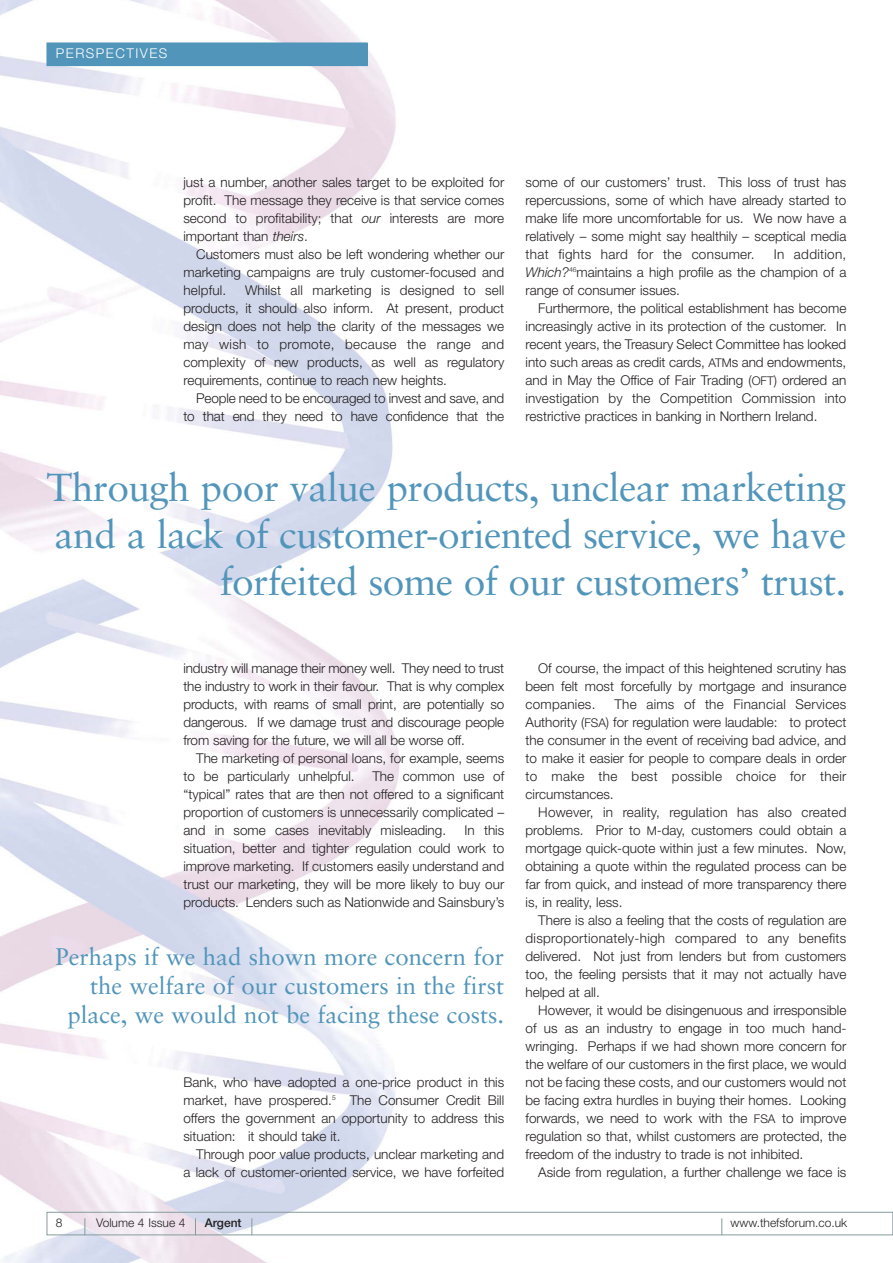
<style>
.page{position:relative;width:893px;height:1263px;background:#fff}
.page>*{position:absolute;margin:0;border:0;box-sizing:border-box;transform-origin:0 0}
.t1{font:39px/47px "Sabon";letter-spacing:-.015em;color:#5195ba;text-align:right}
.t2{font:24px/28.8px "Sabon";color:#5195ba;text-align:right}
.t3{font:300 13.5px/18px "Helvetica Neue";color:#231f20;text-align:justify}
.t4{font:300 13.5px "Helvetica Neue";letter-spacing:.11em;color:#fff}
.t5{font:300 12px "Helvetica Neue";color:#231f20}
.t6{font:500 12px "Helvetica Neue";color:#231f20}
.s1{font-style:italic}
.s2{font-size:12px}
</style>
<div class="page">
<img style="left:0;top:0;width:655px;height:1263px">
<div style="left:47px;top:43px;width:320px;height:23px;background:#5195ba"></div>
<div style="left:47px;top:1212px;width:845px;height:23px;border:1px solid #869c9c"></div>
<svg style="left:195px;top:1218px;width:1px;height:17px"></svg>
<svg style="left:251px;top:1218px;width:1px;height:17px"></svg>
<svg style="left:84px;top:1218px;width:1px;height:17px"></svg>
<svg style="left:721px;top:1218px;width:1px;height:17px"></svg>
<p class="t4" style="left:56px;top:48px;width:113px">PERSPECTIVES</p>
<p class="t3" style="left:183px;top:174px;width:322px">just a number, another sales target to be exploited for profit. The message they receive is that service comes second to profitability; that <span class="s1">our</span> interests are more important than <span class="s1">theirs</span>.</p>
<p class="t3" style="left:183px;top:246px;width:322px;text-indent:13px">Customers must also be left wondering whether our marketing campaigns are truly customer-focused and helpful.</p>
<p class="t3" style="left:183px;top:282px;width:322px;text-indent:62px">Whilst all marketing is designed to sell products, it should also inform. At present, product design does not help the clarity of the messages we may wish to promote, because the range and complexity of new products, as well as regulatory requirements, continue to reach new heights.</p>
<p class="t3" style="left:183px;top:390px;width:322px;text-align:right">People need to be encouraged to invest and save, and to that end they need to have confidence that the</p>
<p class="t3" style="left:525px;top:174px;width:322px">some of our customers’ trust. This loss of trust has repercussions, some of which have already started to make life more uncomfortable for us. We now have a relatively – some might say healthily – sceptical media that fights hard for the consumer.</p>
<p class="t3" style="left:525px;top:246px;width:322px;text-indent:248px">In addition, <span class="s1">Which?</span><sup>46</sup>maintains a high profile as the champion of a range of consumer issues.</p>
<p class="t3" style="left:525px;top:300px;width:322px;text-indent:13px">Furthermore, the political establishment has become increasingly active in its protection of the customer. In recent years, the Treasury Select Committee has looked into such areas as credit cards, <span class="s2">ATM</span>s and endowments, and in May the Office of Fair Trading (<span class="s2">OFT</span>) ordered an investigation by the Competition Commission into restrictive practices in banking in Northern Ireland.</p>
<h1 class="t1" style="left:46px;top:467px;width:801px">Through poor value products, unclear marketing and a lack of customer-oriented service, we have forfeited some of our customers’ trust.</h1>
<p class="t3" style="left:183px;top:660px;width:322px">industry will manage their money well. They need to trust the industry to work in their favour. That is why complex products, with reams of small print, are potentially so dangerous. If we damage trust and discourage people from saving for the future, we will all be worse off.</p>
<p class="t3" style="left:183px;top:750px;width:322px;text-indent:13px">The marketing of personal loans, for example, seems to be particularly unhelpful.</p>
<p class="t3" style="left:183px;top:768px;width:322px;text-indent:189px">The common use of “typical” rates that are then not offered to a significant proportion of customers is unnecessarily complicated – and in some cases inevitably misleading.</p>
<p class="t3" style="left:183px;top:822px;width:322px;text-indent:281px">In this situation, better and tighter regulation could work to improve marketing. If customers easily understand and trust our marketing, they will be more likely to buy our products. Lenders such as Nationwide and Sainsbury’s</p>
<h2 class="t2" style="left:55px;top:944px;width:450px">Perhaps if we had shown more concern for the welfare of our customers in the first place, we would not be facing these costs.</h2>
<p class="t3" style="left:183px;top:1074px;width:322px">Bank, who have adopted a one-price product in this market, have prospered.<sup>5</sup> The Consumer Credit Bill offers the government an opportunity to address this situation: it should take it.</p>
<p class="t3" style="left:183px;top:1146px;width:322px;text-align:right">Through poor value products, unclear marketing and<br>a lack of customer-oriented service, we have forfeited</p>
<p class="t3" style="left:525px;top:660px;width:322px;text-indent:13px">Of course, the impact of this heightened scrutiny has been felt most forcefully by mortgage and insurance companies.</p>
<p class="t3" style="left:525px;top:696px;width:322px;text-indent:89px">The aims of the Financial Services Authority (<span class="s2">FSA</span>) for regulation were laudable: to protect the consumer in the event of receiving bad advice, and to make it easier for people to compare deals in order to make the best possible choice for their circumstances.</p>
<p class="t3" style="left:525px;top:804px;width:322px;text-indent:13px">However, in reality, regulation has also created problems. Prior to <span class="s2">M</span>-day, customers could obtain a mortgage quick-quote within just a few minutes. Now, obtaining a quote within the regulated process can be far from quick, and instead of more transparency there is, in reality, less.</p>
<p class="t3" style="left:525px;top:912px;width:322px;text-indent:13px">There is also a feeling that the costs of regulation are disproportionately-high compared to any benefits delivered. Not just from lenders but from customers too, the feeling persists that it may not actually have helped at all.</p>
<p class="t3" style="left:525px;top:1002px;width:322px;text-indent:13px">However, it would be disingenuous and irresponsible of us as an industry to engage in too much hand&shy;wringing. Perhaps if we had shown more concern for the welfare of our customers in the first place, we would not be facing these costs, and our customers would not be facing extra hurdles in buying their homes. Looking forwards, we need to work with the <span class="s2">FSA</span> to improve regulation so that, whilst customers are protected, the freedom of the industry to trade is not inhibited.</p>
<p class="t3" style="left:538px;top:1164px;width:309px">Aside from regulation, a further challenge we face is</p>
<p class="t5" style="left:56px;top:1218px;width:8px">8</p>
<p class="t5" style="left:96px;top:1218px;width:91px">Volume 4 Issue 4</p>
<p class="t6" style="left:205px;top:1218px;width:38px">Argent</p>
<p class="t5" style="left:730px;top:1218px;width:118px">www.thefsforum.co.uk</p>
</div>
